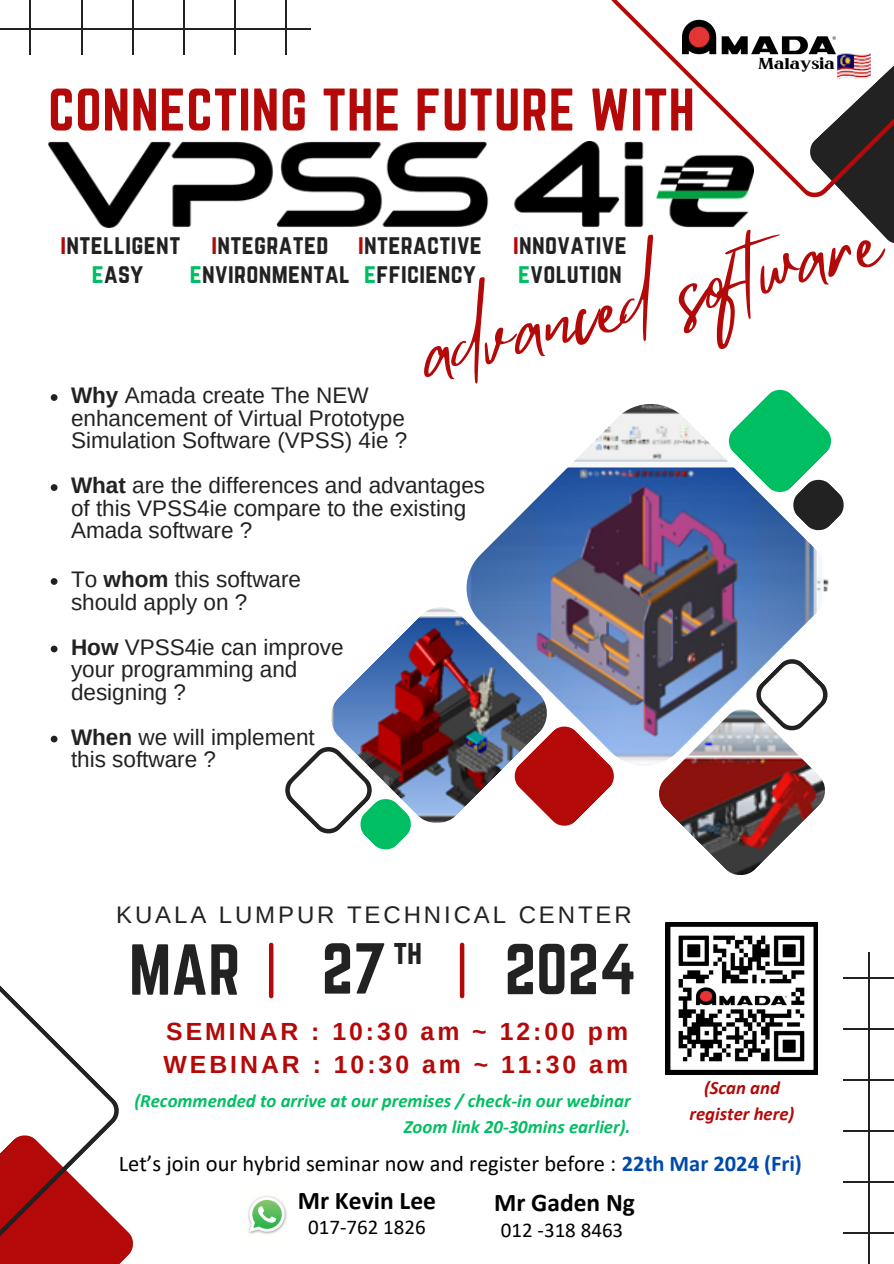
<style>
.page{position:relative;width:894px;height:1264px;background:#fff}
.page>*{position:absolute;margin:0;border:0;box-sizing:border-box;transform-origin:0 0}
.t1{font:82.5px "Mistrully";color:#b40909}
.t2{font:63px "Norwester";color:#222}
.t3{font:52.5px "Norwester";letter-spacing:.015em;color:#b40909}
.t4{font:30px "Norwester";color:#222}
.t5{font:700 25.5px "Calibri";color:#000}
.t6{font:700 24.75px/33.8px "Arimo";letter-spacing:.12em;color:#b40909}
.t7{font:24px "Norwester";letter-spacing:.015em;color:#222}
.t8{font:24px "Arimo";letter-spacing:.12em;color:#222}
.t9{font:22.5px/22.5px "Arimo";color:#222}
.t10{font:22.5px "Calibri";color:#000}
.t11{font:21px "Calibri";color:#000}
.t12{font:18.9px "March";color:#000}
.t13{font:italic 700 18.75px/26px "Calibri";color:#00bf63;text-align:right}
.t14{font:italic 700 18.75px "Calibri";color:#b40909}
.s1{color:#b40909}
.s2{color:#00bf63}
.s3{font-weight:700}
.s4{font-weight:700;color:#004aad}
</style>
<div class="page">
<svg style="left:0;top:985px;width:133px;height:278px"></svg>
<div style="left:459px;top:944px;width:5px;height:52px;background:#b40909"></div>
<hr style="left:269px;top:944px;width:4px;height:52px;background:#b40909">
<img style="left:248px;top:1196px;width:39px;height:38px">
<hr style="left:868px;top:952px;width:1px;height:311px;background:#222">
<hr style="left:843px;top:1232px;width:50px;height:1px;background:#222">
<hr style="left:843px;top:1181px;width:50px;height:1px;background:#222">
<hr style="left:843px;top:1130px;width:50px;height:1px;background:#222">
<hr style="left:843px;top:1079px;width:50px;height:1px;background:#222">
<hr style="left:843px;top:1028px;width:50px;height:1px;background:#222">
<hr style="left:843px;top:977px;width:50px;height:1px;background:#222">
<img style="left:48px;top:142px;width:701px;height:85px">
<svg style="left:849px;top:199px;width:44px;height:44px"></svg>
<svg style="left:607px;top:0;width:286px;height:199px"></svg>
<img style="left:682px;top:17px;width:153px;height:40px">
<img style="left:836px;top:49px;width:34px;height:34px">
<hr style="left:285px;top:0;width:1px;height:54px;background:#222">
<hr style="left:234px;top:0;width:1px;height:54px;background:#222">
<hr style="left:183px;top:0;width:1px;height:54px;background:#222">
<hr style="left:132px;top:0;width:1px;height:54px;background:#222">
<hr style="left:81px;top:0;width:1px;height:54px;background:#222">
<hr style="left:30px;top:0;width:1px;height:54px;background:#222">
<hr style="left:0;top:29px;width:310px;height:1px;background:#222">
<img style="left:466px;top:404px;width:363px;height:361px">
<img style="left:331px;top:604px;width:218px;height:219px">
<img style="left:656px;top:707px;width:170px;height:168px">
<svg style="left:513px;top:725px;width:102px;height:101px"></svg>
<svg style="left:754px;top:657px;width:75px;height:75px"></svg>
<svg style="left:728px;top:390px;width:116px;height:142px"></svg>
<svg style="left:285px;top:747px;width:127px;height:103px"></svg>
<svg style="left:665px;top:922px;width:152px;height:152px"></svg>
<svg style="left:51px;top:394px;width:6px;height:7px"></svg>
<svg style="left:51px;top:484px;width:6px;height:7px"></svg>
<svg style="left:51px;top:578px;width:6px;height:7px"></svg>
<svg style="left:51px;top:645px;width:6px;height:7px"></svg>
<svg style="left:51px;top:735px;width:6px;height:7px"></svg>
<p class="t3" style="left:48px;top:78px;width:648px">CONNECTING THE FUTURE WITH</p>
<h1 class="t12" style="left:758px;top:54px;width:78px">Malaysia</h1>
<p class="t1" style="left:404px;top:289px;width:473px;rotate:-14deg">advanced software</p>
<p class="t7" style="left:60px;top:230px;width:121px"><span class="s1">i</span>ntelligent</p>
<p class="t7" style="left:211px;top:230px;width:119px"><span class="s1">i</span>ntegrated</p>
<h2 class="t7" style="left:358px;top:230px;width:125px"><span class="s1">i</span>nteractive</h2>
<h2 class="t7" style="left:513px;top:230px;width:115px"><span class="s1">i</span>nnovative</h2>
<h4 class="t7" style="left:92px;top:258px;width:53px"><span class="s2">e</span>asy</h4>
<h6 class="t7" style="left:190px;top:258px;width:161px"><span class="s2">e</span>nvironmental</h6>
<p class="t7" style="left:364px;top:258px;width:113px"><span class="s2">e</span>fficiency</p>
<p class="t7" style="left:518px;top:258px;width:105px"><span class="s2">e</span>volution</p>
<p class="t9" style="left:71px;top:384px;width:338px"><span class="s3">Why</span> Amada create The NEW enhancement of Virtual Prototype<br>Simulation Software (VPSS) 4ie ?</p>
<p class="t9" style="left:71px;top:474px;width:415px"><span class="s3">What</span> are the differences and advantages of this VPSS4ie compare to the existing<br>Amada software ?</p>
<h6 class="t9" style="left:71px;top:568px;width:231px">To <span class="s3">whom</span> this software should apply on ?</h6>
<h6 class="t9" style="left:71px;top:635px;width:274px"><span class="s3">How</span> VPSS4ie can improve your programming and designing ?</h6>
<p class="t9" style="left:71px;top:725px;width:245px"><span class="s3">When</span> we will implement this software ?</p>
<p class="t8" style="left:116px;top:901px;width:517px">KUALA LUMPUR TECHNICAL CENTER</p>
<p class="t2" style="left:321px;top:930px;width:66px">27</p>
<p class="t4" style="left:393px;top:933px;width:30px">th</p>
<p class="t2" style="left:129px;top:931px;width:113px">MAR</p>
<p class="t2" style="left:504px;top:931px;width:133px">2024</p>
<p class="t6" style="left:163px;top:1014px;width:466px">SEMINAR : 10:30 am ~ 12:00 pm<br>WEBINAR : 10:30 am ~ 11:30 am</p>
<p class="t13" style="left:134px;top:1088px;width:497px">(Recommended to arrive at our premises / check-in our webinar<br>Zoom link 20-30mins earlier).</p>
<p class="t14" style="left:703px;top:1079px;width:77px">(Scan and</p>
<h5 class="t14" style="left:689px;top:1105px;width:106px">register here)</h5>
<p class="t10" style="left:119px;top:1153px;width:684px">Let’s join our hybrid seminar now and register before : <span class="s4">22th Mar 2024 (Fri)</span></p>
<p class="t5" style="left:298px;top:1189px;width:140px">Mr Kevin Lee</p>
<p class="t11" style="left:308px;top:1218px;width:119px">017-762 1826</p>
<p class="t5" style="left:494px;top:1192px;width:142px">Mr Gaden Ng</p>
<p class="t11" style="left:500px;top:1220px;width:124px">012 -318 8463</p>
</div>
